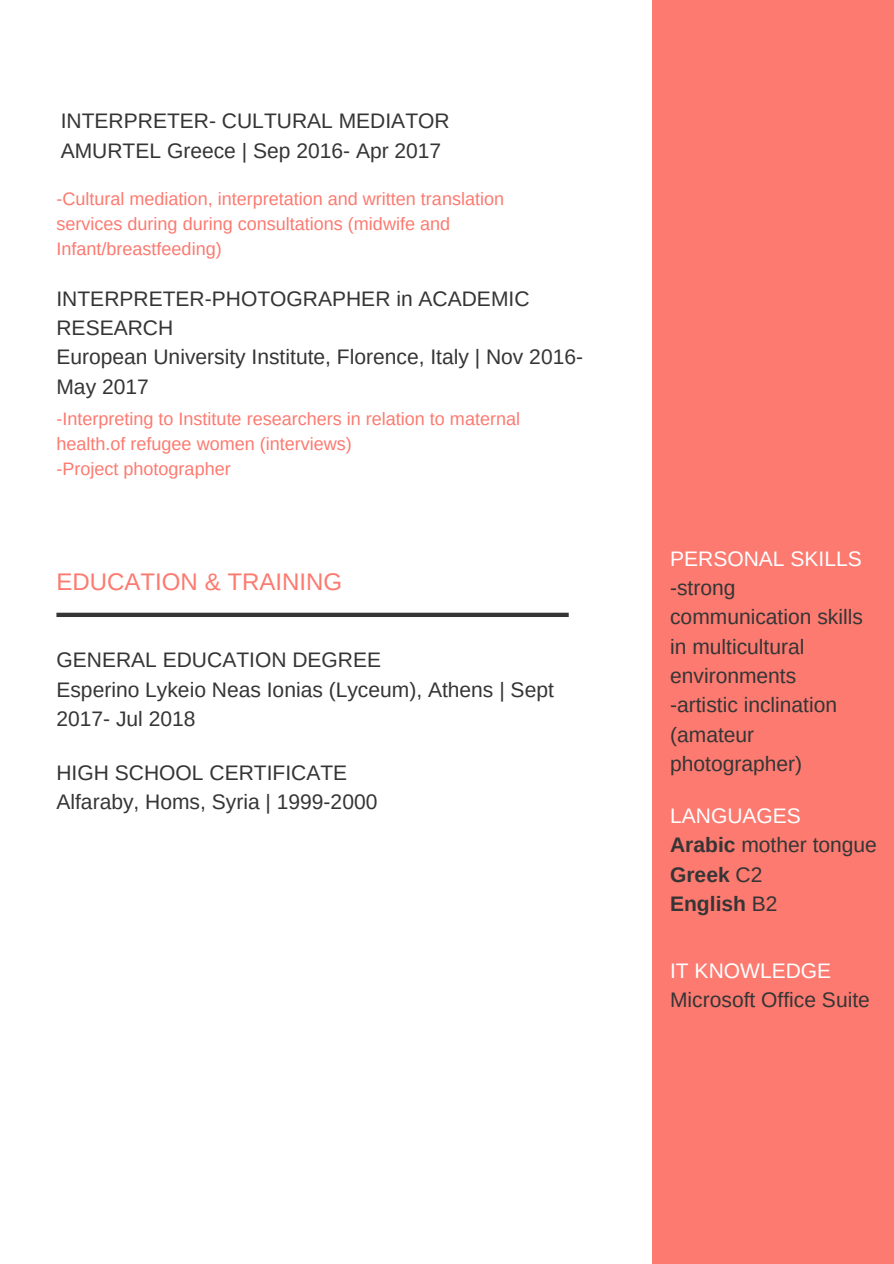
<style>
.page{position:relative;width:894px;height:1264px;background:#fff}
.page>*{position:absolute;margin:0;border:0;box-sizing:border-box;transform-origin:0 0}
.t1{font:24px "Arimo";color:#fc7a70}
.t2{font:21px/29.2px "Arimo";color:#353535}
.t3{font:700 21px/29.2px "Arimo";color:#353535}
.t4{font:21px "Arimo";color:#fff}
.t5{font:18px/24.8px "Arimo";color:#fc7a70}
.s1{font-weight:400;color:#fff}
.s2{font-weight:400}
</style>
<div class="page">
<div style="left:652px;top:0;width:241px;height:1263px;background:#fc7a70"></div>
<svg style="left:56px;top:612px;width:512px;height:5px;background:#515151"></svg>
<p class="t2" style="left:61px;top:106px;width:390px">INTERPRETER- CULTURAL MEDIATOR<br>AMURTEL Greece | Sep 2016- Apr 2017</p>
<p class="t5" style="left:56px;top:186px;width:449px">-Cultural mediation, interpretation and written translation services during during consultations (midwife and<br>Infant/breastfeeding)</p>
<p class="t2" style="left:56px;top:284px;width:528px">INTERPRETER-PHOTOGRAPHER in ACADEMIC<br>RESEARCH<br>European University Institute, Florence, Italy | Nov 2016-<br>May 2017</p>
<p class="t5" style="left:56px;top:407px;width:465px">-Interpreting to Institute researchers in relation to maternal health.of refugee women (interviews)<br>-Project photographer</p>
<p class="t1" style="left:56px;top:568px;width:287px">EDUCATION &amp; TRAINING</p>
<p class="t2" style="left:56px;top:645px;width:498px">GENERAL EDUCATION DEGREE<br>Esperino Lykeio Neas Ionias (Lyceum), Athens | Sept<br>2017- Jul 2018</p>
<p class="t2" style="left:56px;top:758px;width:322px">HIGH SCHOOL CERTIFICATE<br>Alfaraby, Homs, Syria | 1999-2000</p>
<p class="t4" style="left:670px;top:547px;width:193px">PERSONAL SKILLS</p>
<p class="t2" style="left:670px;top:573px;width:194px">-strong communication skills in multicultural environments -artistic inclination (amateur photographer)</p>
<p class="t3" style="left:670px;top:801px;width:208px"><span class="s1">LANGUAGES<br></span>Arabic <span class="s2">mother tongue<br></span>Greek <span class="s2">C2<br></span>English <span class="s2">B2</span></p>
<p class="t4" style="left:670px;top:959px;width:163px">IT KNOWLEDGE</p>
<p class="t2" style="left:670px;top:985px;width:201px">Microsoft Office Suite</p>
</div>
